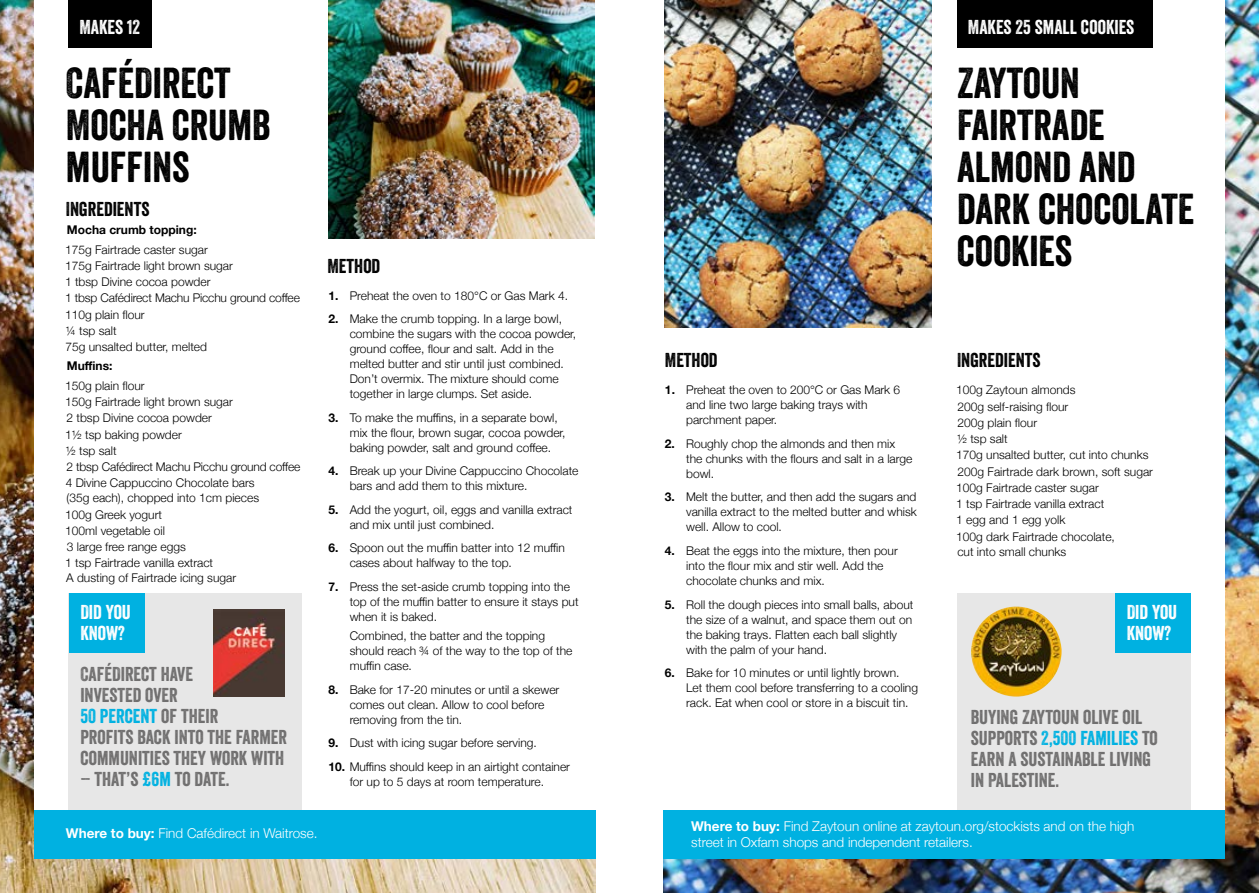
<style>
.page{position:relative;width:1259px;height:893px;background:#fff}
.page>*{position:absolute;margin:0;border:0;box-sizing:border-box;transform-origin:0 0}
.t1{font:42px/42px "Veneer";color:#000}
.t2{font:19.5px/21px "Veneer";color:#706f6f}
.t3{font:19.5px/21px "Veneer";color:#fff}
.t4{font:19.5px "Veneer";color:#000}
.t5{font:300 13.5px/16.5px "Helvetica Neue";color:#fff}
.t6{font:300 12px/15px "Helvetica Neue";color:#000}
.t7{font:700 12px "Helvetica Neue";color:#000}
.s1{font-weight:700}
.s2{color:#00b1e1}
</style>
<div class="page">
<img style="left:0;top:0;width:595px;height:893px">
<img style="left:663px;top:0;width:596px;height:893px">
<div style="left:34px;top:0;width:595px;height:859px;background:#fff"></div>
<div style="left:629px;top:0;width:596px;height:859px;background:#fff"></div>
<div style="left:68px;top:594px;width:234px;height:216px;background:#e7e7e7"></div>
<img style="left:328px;top:0;width:266px;height:238px">
<img style="left:665px;top:0;width:266px;height:327px">
<img style="left:214px;top:609px;width:71px;height:87px">
<div style="left:69px;top:0;width:83px;height:47px;background:#000"></div>
<div style="left:957px;top:0;width:195px;height:47px;background:#000"></div>
<div style="left:957px;top:594px;width:234px;height:216px;background:#e7e7e7"></div>
<div style="left:34px;top:810px;width:561px;height:49px;background:#00b1e1"></div>
<div style="left:663px;top:810px;width:562px;height:49px;background:#00b1e1"></div>
<img style="left:971px;top:606px;width:90px;height:91px;border-radius:45px">
<div style="left:1115px;top:594px;width:76px;height:59px;background:#00b1e1"></div>
<div style="left:69px;top:594px;width:76px;height:59px;background:#00b1e1"></div>
<h2 class="t3" style="left:79px;top:16px;width:62px">MAKES 12</h2>
<h2 class="t3" style="left:968px;top:16px;width:168px">MAKES 25 SMALL COOKIES</h2>
<h1 class="t1" style="left:66px;top:61px;width:206px">CAFÉDIRECT<br>MOCHA CRUMB<br>MUFFINS</h1>
<h1 class="t1" style="left:957px;top:61px;width:239px">ZAYTOUN<br>FAIRTRADE<br>ALMOND AND<br>DARK CHOCOLATE<br>COOKIES</h1>
<h2 class="t4" style="left:66px;top:197px;width:85px">INGREDIENTS</h2>
<p class="t7" style="left:67px;top:221px;width:131px">Mocha crumb topping:</p>
<p class="t6" style="left:65px;top:240px;width:236px;line-height:16.2px">175g Fairtrade caster sugar<br>175g Fairtrade light brown sugar<br>1 tbsp Divine cocoa powder<br>1 tbsp Cafédirect Machu Picchu ground coffee<br>110g plain flour<br>¼ tsp salt<br>75g unsalted butter, melted</p>
<p class="t7" style="left:67px;top:357px;width:47px">Muffins:</p>
<p class="t6" style="left:65px;top:376px;width:237px;line-height:16.2px">150g plain flour<br>150g Fairtrade light brown sugar<br>2 tbsp Divine cocoa powder<br>1½ tsp baking powder<br>½ tsp salt<br>2 tbsp Cafédirect Machu Picchu ground coffee<br>4 Divine Cappuccino Chocolate bars</p>
<p class="t6" style="left:65px;top:489px;width:195px;line-height:16.2px">(35g each), chopped into 1cm pieces<br>100g Greek yogurt<br>100ml vegetable oil<br>3 large free range eggs<br>1 tsp Fairtrade vanilla extract</p>
<p class="t6" style="left:66px;top:570px;width:172px">A dusting of Fairtrade icing sugar</p>
<h2 class="t4" style="left:327px;top:254px;width:54px">METHOD</h2>
<p class="t6" style="left:328px;top:287px;width:241px"><span class="s1">1.</span> Preheat the oven to 180°C or Gas Mark 4.</p>
<p class="t6" style="left:350px;top:311px;width:228px;text-indent:-21px"><span class="s1">2.</span> Make the crumb topping. In a large bowl, combine the sugars with the cocoa powder, ground coffee, flour and salt. Add in the melted butter and stir until just combined.<br>Don’t overmix. The mixture should come together in large clumps. Set aside.</p>
<p class="t6" style="left:350px;top:409px;width:217px;text-indent:-21px"><span class="s1">3.</span> To make the muffins, in a separate bowl, mix the flour, brown sugar, cocoa powder, baking powder, salt and ground coffee.</p>
<p class="t6" style="left:350px;top:463px;width:230px;text-indent:-21px"><span class="s1">4.</span> Break up your Divine Cappuccino Chocolate bars and add them to this mixture.</p>
<p class="t6" style="left:350px;top:501px;width:224px;text-indent:-21px"><span class="s1">5.</span> Add the yogurt, oil, eggs and vanilla extract and mix until just combined.</p>
<p class="t6" style="left:350px;top:540px;width:217px;text-indent:-21px"><span class="s1">6.</span> Spoon out the muffin batter into 12 muffin cases about halfway to the top.</p>
<p class="t6" style="left:350px;top:578px;width:230px;text-indent:-21px"><span class="s1">7.</span> Press the set-aside crumb topping into the top of the muffin batter to ensure it stays put when it is baked.</p>
<p class="t6" style="left:350px;top:627px;width:224px">Combined, the batter and the topping should reach ¾ of the way to the top of the muffin case.</p>
<p class="t6" style="left:350px;top:681px;width:211px;text-indent:-21px"><span class="s1">8.</span> Bake for 17-20 minutes or until a skewer comes out clean. Allow to cool before removing from the tin.</p>
<p class="t6" style="left:328px;top:734px;width:210px"><span class="s1">9.</span> Dust with icing sugar before serving.</p>
<p class="t6" style="left:328px;top:758px;width:243px;text-align:center"><span class="s1">10.</span> Muffins should keep in an airtight container for up to 5 days at room temperature.</p>
<h2 class="t4" style="left:665px;top:348px;width:54px">METHOD</h2>
<h2 class="t4" style="left:957px;top:348px;width:85px">INGREDIENTS</h2>
<p class="t6" style="left:686px;top:382px;width:216px;text-indent:-21px"><span class="s1">1.</span> Preheat the oven to 200°C or Gas Mark 6 and line two large baking trays with parchment paper.</p>
<p class="t6" style="left:686px;top:435px;width:228px;text-indent:-21px"><span class="s1">2.</span> Roughly chop the almonds and then mix the chunks with the flours and salt in a large bowl.</p>
<p class="t6" style="left:686px;top:489px;width:232px;text-align:justify;text-indent:-21px"><span class="s1">3.</span> Melt the butter, and then add the sugars and vanilla extract to the melted butter and whisk well. Allow to cool.</p>
<p class="t6" style="left:686px;top:542px;width:213px;text-indent:-21px"><span class="s1">4.</span> Beat the eggs into the mixture, then pour into the flour mix and stir well. Add the chocolate chunks and mix.</p>
<p class="t6" style="left:686px;top:596px;width:229px;text-indent:-21px"><span class="s1">5.</span> Roll the dough pieces into small balls, about the size of a walnut, and space them out on the baking trays. Flatten each ball slightly with the palm of your hand.</p>
<p class="t6" style="left:686px;top:664px;width:233px;text-indent:-21px"><span class="s1">6.</span> Bake for 10 minutes or until lightly brown.<br>Let them cool before transferring to a cooling rack. Eat when cool or store in a biscuit tin.</p>
<p class="t6" style="left:956px;top:381px;width:198px;line-height:16.2px">100g Zaytoun almonds<br>200g self-raising flour<br>200g plain flour<br>½ tsp salt<br>170g unsalted butter, cut into chunks<br>200g Fairtrade dark brown, soft sugar<br>100g Fairtrade caster sugar<br>1 tsp Fairtrade vanilla extract<br>1 egg and 1 egg yolk<br>100g dark Fairtrade chocolate,</p>
<p class="t6" style="left:957px;top:543px;width:110px">cut into small chunks</p>
<h2 class="t3" style="left:80px;top:601px;width:52px">DID YOU<br>KNOW?</h2>
<h2 class="t3" style="left:1126px;top:601px;width:52px">DID YOU<br>KNOW?</h2>
<h2 class="t2" style="left:80px;top:663px;width:208px">CAFÉDIRECT HAVE<br>INVESTED OVER<br><span class="s2">50 PERCENT</span> OF THEIR<br>PROFITS BACK INTO THE FARMER<br>COMMUNITIES THEY WORK WITH</h2>
<h2 class="t2" style="left:80px;top:768px;width:151px">– THAT’S <span class="s2">£6M</span> TO DATE.</h2>
<h2 class="t2" style="left:971px;top:706px;width:188px">BUYING ZAYTOUN OLIVE OIL<br>SUPPORTS <span class="s2">2,500 FAMILIES</span> TO<br>EARN A SUSTAINABLE LIVING<br>IN PALESTINE.</h2>
<p class="t5" style="left:66px;top:824px;width:253px"><span class="s1">Where to buy:</span> Find Cafédirect in Waitrose.</p>
<p class="t5" style="left:691px;top:817px;width:445px"><span class="s1">Where to buy:</span> Find Zaytoun online at zaytoun.org/stockists and on the high street in Oxfam shops and independent retailers.</p>
</div>
